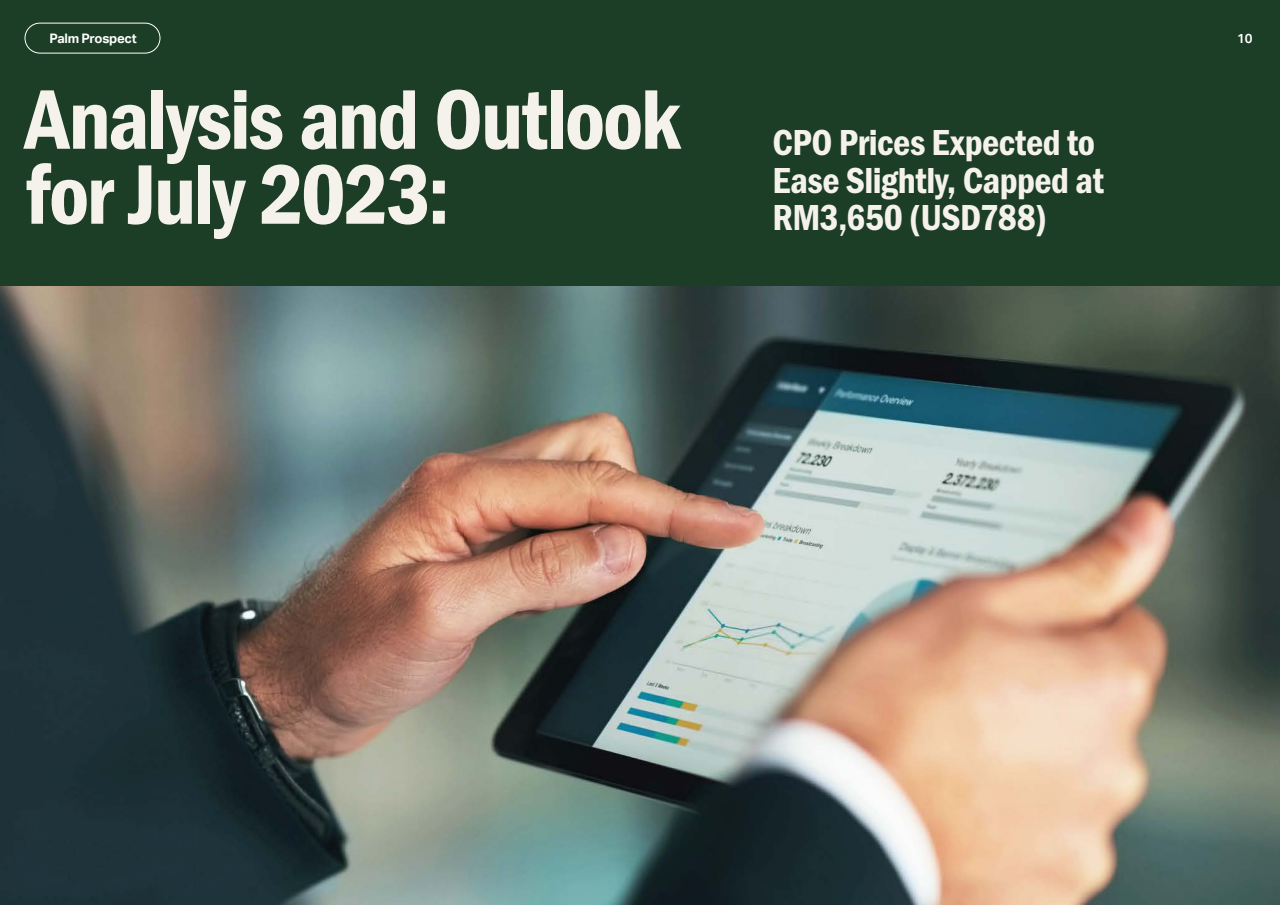
<style>
.page{position:relative;width:1280px;height:905px;background:#1c3d26}
.page>*{position:absolute;margin:0;border:0;box-sizing:border-box;transform-origin:0 0}
.t1{font:87.5px/75px "Franklin Gothic URW Con Dem";letter-spacing:-.025em;color:#f5f2eb}
.t2{font:37.5px/37.5px "Franklin Gothic URW Con Dem";letter-spacing:-.015em;color:#f5f2eb}
.t3{font:700 13.12px "Aktiv Grotesk";letter-spacing:-.02em;color:#fff}
.t4{font:600 13.12px "Aktiv Grotesk";color:#fff}
</style>
<div class="page">
<div style="left:25px;top:23px;width:135px;height:30px;border:1px solid #fff;border-radius:15px"></div>
<img style="left:0;top:286px;width:1280px;height:619px">
<p class="t3" style="left:49px;top:30px;width:89px">Palm Prospect</p>
<p class="t4" style="left:1237px;top:30px;width:17px">10</p>
<h1 class="t1" style="left:25px;top:78px;width:658px">Analysis and Outlook for July 2023:</h1>
<p class="t2" style="left:772px;top:122px;width:333px">CPO Prices Expected to<br>Ease Slightly, Capped at<br>RM3,650 (USD788)</p>
</div>
